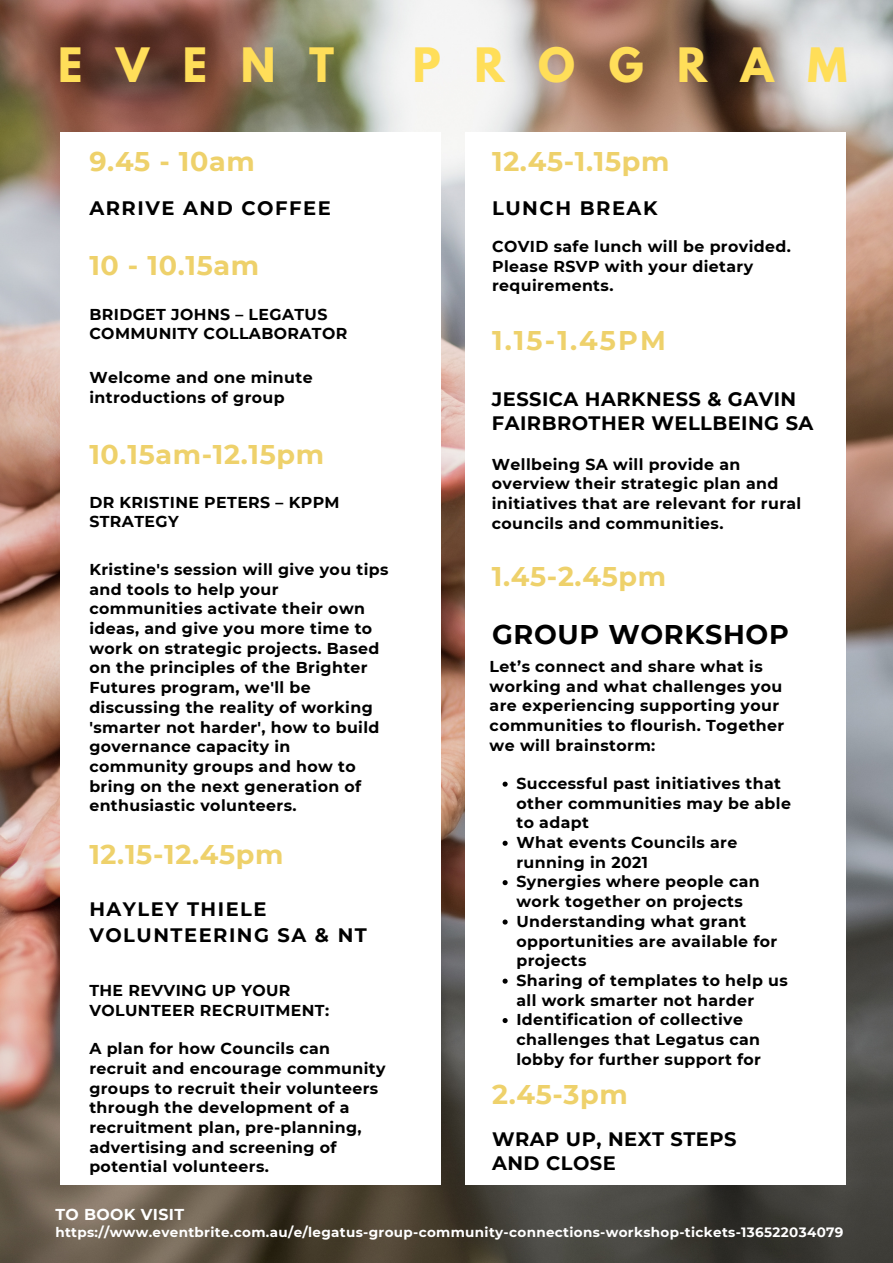
<style>
.page{position:relative;width:893px;height:1263px;background:#fff}
.page>*{position:absolute;margin:0;border:0;box-sizing:border-box;transform-origin:0 0}
.t1{font:700 42px "League Spartan";letter-spacing:.8em;color:#ffde59}
.t2{font:700 27px "Montserrat";letter-spacing:.025em;color:#eed16b}
.t3{font:700 27px "Montserrat";letter-spacing:.025em;color:#000}
.t4{font:700 19.5px "Montserrat";letter-spacing:.08em;color:#000}
.t5{font:700 19.42px/24.2px "Montserrat";letter-spacing:.025em;color:#000}
.t6{font:700 19.42px "Montserrat";letter-spacing:.08em;color:#000}
.t7{font:700 15.75px/19.7px "Montserrat";letter-spacing:.025em;color:#000}
.t8{font:700 15.75px "Montserrat";letter-spacing:.025em;color:#fff}
.t9{font:700 13.5px "Montserrat";letter-spacing:.025em;color:#fff}
</style>
<div class="page">
<img style="left:0;top:0;width:893px;height:1263px">
<div style="left:61px;top:132px;width:380px;height:1052px;background:#fff"></div>
<div style="left:465px;top:132px;width:380px;height:1052px;background:#fff"></div>
<svg style="left:502px;top:782px;width:5px;height:5px"></svg>
<svg style="left:502px;top:841px;width:5px;height:5px"></svg>
<svg style="left:502px;top:880px;width:5px;height:5px"></svg>
<svg style="left:502px;top:919px;width:5px;height:5px"></svg>
<svg style="left:502px;top:978px;width:5px;height:6px"></svg>
<svg style="left:502px;top:1018px;width:5px;height:5px"></svg>
<p class="t1" style="left:58px;top:44px;width:277px">EVENT</p>
<p class="t1" style="left:413px;top:44px;width:436px">PROGRAM</p>
<p class="t2" style="left:89px;top:145px;width:167px">9.45 - 10am</p>
<p class="t2" style="left:492px;top:145px;width:179px">12.45-1.15pm</p>
<p class="t4" style="left:89px;top:196px;width:243px">ARRIVE AND COFFEE</p>
<p class="t4" style="left:492px;top:196px;width:167px">LUNCH BREAK</p>
<p class="t2" style="left:89px;top:249px;width:171px">10 - 10.15am</p>
<p class="t7" style="left:89px;top:304px;width:259px">BRIDGET JOHNS – LEGATUS<br>COMMUNITY COLLABORATOR</p>
<p class="t7" style="left:89px;top:368px;width:225px">Welcome and one minute introductions of group</p>
<p class="t2" style="left:89px;top:437px;width:236px">10.15am-12.15pm</p>
<p class="t7" style="left:89px;top:492px;width:252px">DR KRISTINE PETERS – KPPM<br>STRATEGY</p>
<p class="t7" style="left:89px;top:559px;width:300px">Kristine's session will give you tips and tools to help your communities activate their own ideas, and give you more time to work on strategic projects. Based on the principles of the Brighter<br>Futures program, we'll be discussing the reality of working 'smarter not harder', how to build governance capacity in community groups and how to bring on the next generation of enthusiastic volunteers.</p>
<p class="t2" style="left:89px;top:838px;width:196px">12.15-12.45pm</p>
<p class="t6" style="left:89px;top:897px;width:179px">HAYLEY THIELE</p>
<p class="t6" style="left:89px;top:923px;width:279px">VOLUNTEERING SA &amp; NT</p>
<p class="t7" style="left:89px;top:981px;width:241px">THE REVVING UP YOUR<br>VOLUNTEER RECRUITMENT:</p>
<p class="t7" style="left:89px;top:1039px;width:298px">A plan for how Councils can recruit and encourage community groups to recruit their volunteers through the development of a recruitment plan, pre-planning, advertising and screening of potential volunteers.</p>
<p class="t7" style="left:492px;top:237px;width:300px">COVID safe lunch will be provided.<br>Please RSVP with your dietary requirements.</p>
<p class="t2" style="left:492px;top:323px;width:175px">1.15-1.45PM</p>
<p class="t5" style="left:492px;top:386px;width:323px">JESSICA HARKNESS &amp; GAVIN<br>FAIRBROTHER WELLBEING SA</p>
<p class="t7" style="left:492px;top:454px;width:311px">Wellbeing SA will provide an overview their strategic plan and initiatives that are relevant for rural councils and communities.</p>
<p class="t2" style="left:492px;top:560px;width:176px">1.45-2.45pm</p>
<p class="t3" style="left:492px;top:618px;width:298px">GROUP WORKSHOP</p>
<p class="t7" style="left:489px;top:656px;width:296px">Let’s connect and share what is working and what challenges you are experiencing supporting your communities to flourish. Together we will brainstorm:</p>
<p class="t7" style="left:516px;top:773px;width:276px">Successful past initiatives that other communities may be able to adapt</p>
<p class="t7" style="left:516px;top:832px;width:222px">What events Councils are running in 2021</p>
<p class="t7" style="left:516px;top:872px;width:245px">Synergies where people can work together on projects</p>
<p class="t7" style="left:516px;top:911px;width:262px">Understanding what grant opportunities are available for projects</p>
<p class="t7" style="left:516px;top:970px;width:273px">Sharing of templates to help us all work smarter not harder</p>
<p class="t7" style="left:516px;top:1010px;width:246px">Identification of collective challenges that Legatus can lobby for further support for</p>
<p class="t2" style="left:492px;top:1077px;width:137px">2.45-3pm</p>
<p class="t5" style="left:492px;top:1127px;width:246px;line-height:23.6px">WRAP UP, NEXT STEPS<br>AND CLOSE</p>
<p class="t8" style="left:55px;top:1204px;width:130px">TO BOOK VISIT</p>
<p class="t9" style="left:55px;top:1224px;width:789px">https://www.eventbrite.com.au/e/legatus-group-community-connections-workshop-tickets-136522034079</p>
</div>
